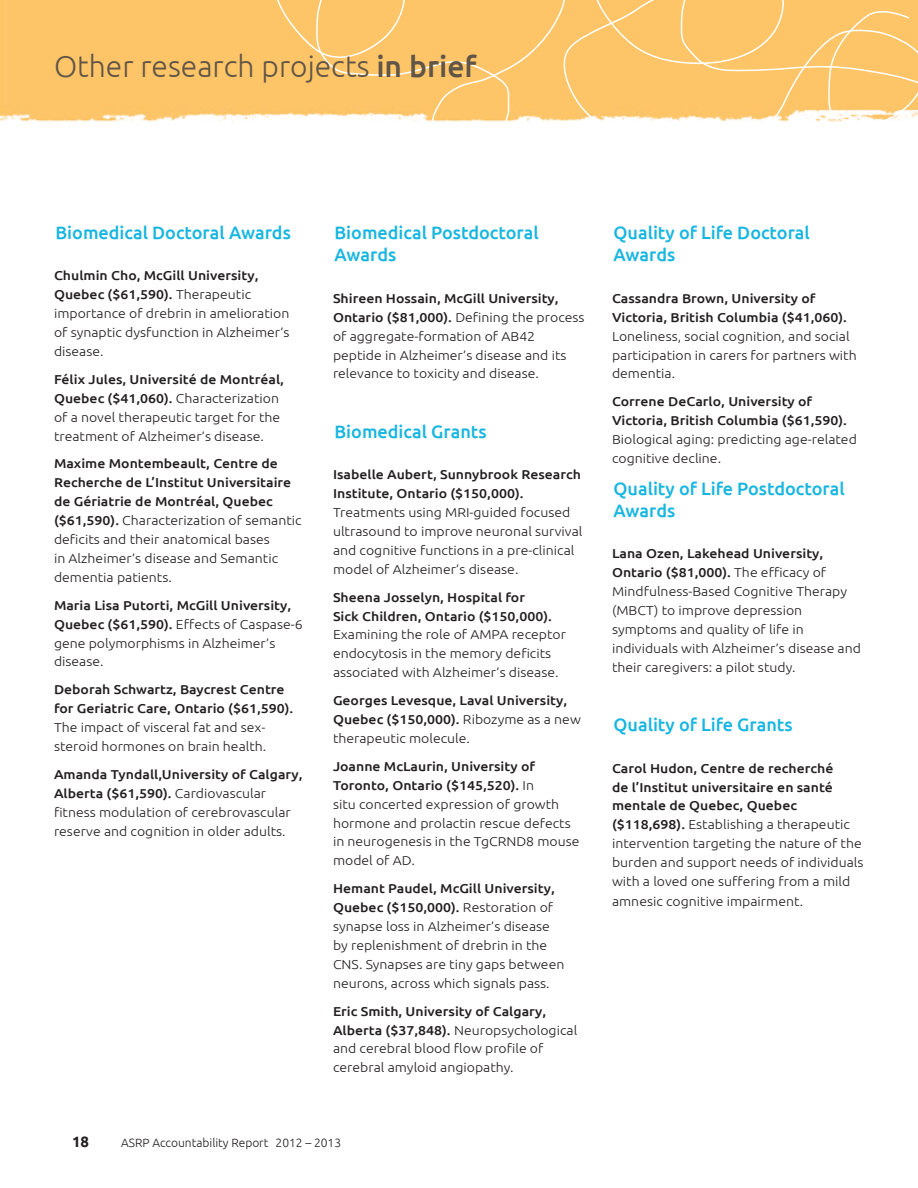
<style>
.page{position:relative;width:918px;height:1188px;background:#fff}
.page>*{position:absolute;margin:0;border:0;box-sizing:border-box;transform-origin:0 0}
.t1{font:300 30px "Ubuntu";color:#605547}
.t2{font:500 18px/22.5px "Ubuntu";color:#16b6e1}
.t3{font:700 15px "Ubuntu";color:#231f20}
.t4{font:300 12.9px/18.9px "Ubuntu";color:#231f20;scale:1.09 1}
.t5{font:500 12.9px/18.9px "Ubuntu";color:#231f20;scale:1.09 1}
.t6{font:300 12px "Ubuntu";color:#231f20}
.s1{font-weight:500}
.s2{font-weight:300}
</style>
<div class="page">
<div style="left:0;top:0;width:272px;height:122px;background:#fec568"></div>
<svg style="left:568px;top:0;width:350px;height:122px;background:#fdc870"></svg>
<svg style="left:760px;top:8px;width:158px;height:114px;background:#fdcc7a"></svg>
<svg style="left:272px;top:0;width:296px;height:122px;background:#fdc871"></svg>
<h1 class="t1" style="left:54px;top:49px;width:424px">Other research projects <span class="s1">in brief</span></h1>
<h2 class="t2" style="left:56px;top:221px;width:237px">Biomedical Doctoral Awards</h2>
<p class="t4" style="left:54px;top:266px;width:218px"><span class="s1">Chulmin Cho, McGill University,<br>Quebec ($61,590).</span> Therapeutic importance of drebrin in amelioration of synaptic dysfunction in Alzheimer’s disease.</p>
<p class="t4" style="left:54px;top:369px;width:213px"><span class="s1">Félix Jules, Université de Montréal, Quebec ($41,060).</span> Characterization of a novel therapeutic target for the treatment of Alzheimer’s disease.</p>
<p class="t4" style="left:54px;top:454px;width:229px"><span class="s1">Maxime Montembeault, Centre de Recherche de L’I nstitut Universitaire de Gériatrie de Montréal, Quebec ($61,590).</span> Characterization of semantic deficits and their anatomical bases<br>in Alzheimer’s disease and Semantic dementia patients.</p>
<p class="t4" style="left:54px;top:595px;width:230px"><span class="s1">Maria Lisa Putorti, McGill University,<br>Quebec ($61,590).</span> Effects of Caspase-6 gene polymorphisms in Alzheimer’s disease.</p>
<p class="t5" style="left:54px;top:680px;width:221px">Deborah Schwartz, Baycrest Centre for Geriatric Care, Ontario ($61,590).</p>
<p class="t4" style="left:54px;top:718px;width:196px">The impact of visceral fat and sex&shy;steroid hormones on brain health.</p>
<p class="t4" style="left:54px;top:765px;width:230px"><span class="s1">Amanda Tyndall,University of Calgary, Alberta ($61,590).</span> Cardiovascular fitness modulation of cerebrovascular reserve and cognition in older adults.</p>
<h2 class="t2" style="left:334px;top:221px;width:206px">Biomedical Postdoctoral<br>Awards</h2>
<p class="t4" style="left:333px;top:289px;width:232px"><span class="s1">Shireen Hossain, McGill University, Ontario ($81,000).</span> Defining the process of aggregate-formation of AB42 peptide in Alzheimer’s disease and its relevance to toxicity and disease.</p>
<h2 class="t2" style="left:334px;top:420px;width:154px">Biomedical Grants</h2>
<p class="t5" style="left:333px;top:465px;width:229px">Isabelle Aubert, Sunnybrook Research<br>I nstitute, Ontario ($150,000).</p>
<p class="t4" style="left:333px;top:503px;width:230px">Treatments using MRI-guided focused ultrasound to improve neuronal survival and cognitive functions in a pre-clinical model of Alzheimer’s disease.</p>
<p class="t5" style="left:333px;top:587px;width:202px">Sheena Josselyn, Hospital for<br>Sick Children, Ontario ($150,000).</p>
<p class="t4" style="left:333px;top:625px;width:215px">Examining the role of AMPA receptor endocytosis in the memory deficits associated with Alzheimer’s disease.</p>
<p class="t5" style="left:333px;top:691px;width:229px">Georges Levesque, Laval University,<br>Quebec ($150,000). <span class="s2">Ribozyme as a new therapeutic molecule.</span></p>
<p class="t4" style="left:333px;top:756px;width:228px"><span class="s1">Joanne McLaurin, University of<br>Toronto, Ontario ($145,520).</span> In<br>situ concerted expression of growth hormone and prolactin rescue defects in neurogenesis in the TgCRND8 mouse model of AD.</p>
<p class="t4" style="left:333px;top:879px;width:214px"><span class="s1">Hemant Paudel, McGill University, Quebec ($150,000).</span> Restoration of synapse loss in Alzheimer’s disease by replenishment of drebrin in the CNS. Synapses are tiny gaps between neurons, across which signals pass.</p>
<p class="t4" style="left:333px;top:1001px;width:226px"><span class="s1">Eric Smith, University of Calgary, Alberta ($37,848).</span> Neuropsychological and cerebral blood flow profile of cerebral amyloid angiopathy.</p>
<p class="t3" style="left:72px;top:1133px;width:19px">18</p>
<p class="t6" style="left:121px;top:1136px;width:222px">ASRP Accountability Report 2012 – 2013</p>
<h2 class="t2" style="left:614px;top:221px;width:198px">Quality of Life Doctoral<br>Awards</h2>
<p class="t5" style="left:612px;top:288px;width:217px">Cassandra Brown, University of<br>Victoria, British Columbia ($41,060).</p>
<p class="t4" style="left:612px;top:326px;width:226px">Loneliness, social cognition, and social participation in carers for partners with dementia.</p>
<p class="t5" style="left:612px;top:392px;width:217px">Correne DeCarlo, University of<br>Victoria, British Columbia ($61,590).</p>
<p class="t4" style="left:612px;top:430px;width:226px">Biological aging: predicting age-related cognitive decline.</p>
<h2 class="t2" style="left:614px;top:476px;width:233px">Quality of Life Postdoctoral<br>Awards</h2>
<p class="t4" style="left:612px;top:544px;width:230px"><span class="s1">Lana Ozen, Lakehead University, Ontario ($81,000).</span> The efficacy of Mindfulness-Based Cognitive Therapy (MBCT) to improve depression symptoms and quality of life in individuals with Alzheimer’s disease and their caregivers: a pilot study.</p>
<h2 class="t2" style="left:614px;top:713px;width:181px">Quality of Life Grants</h2>
<p class="t4" style="left:612px;top:758px;width:232px"><span class="s1">Carol H udon, Centre de recherché<br>de l’I nstitut universitaire en santé mentale de Quebec, Quebec ($118,698).</span> Establishing a therapeutic intervention targeting the nature of the burden and support needs of individuals with a loved one suffering from a mild amnesic cognitive impairment.</p>
</div>
